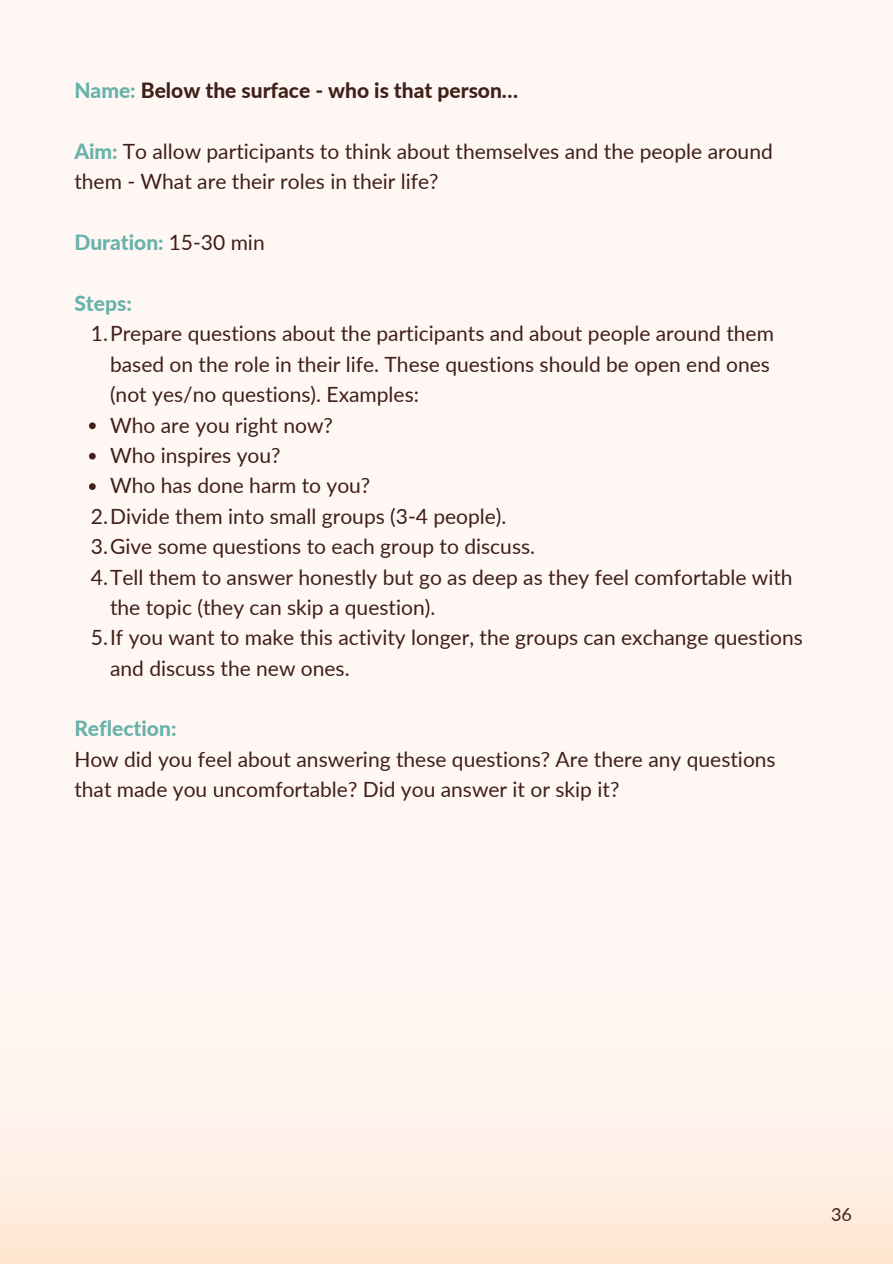
<style>
.page{position:relative;width:893px;height:1264px;background:#fff}
.page>*{position:absolute;margin:0;border:0;box-sizing:border-box;transform-origin:0 0}
.t1{font:21px/30.3px "Lato";color:#402018}
.t2{font:800 21px "Lato";color:#402018}
.t3{font:800 21px "Lato";color:#67b2ab}
.t4{font:18px "Lato";color:#402018}
.s1{color:#67b2ab}
.s2{font-weight:800;color:#67b2ab}
.s3{font-weight:400;color:#402018}
</style>
<div class="page">
<div style="left:0;top:0;width:892px;height:1263px;background:#fff7f4"></div>
<div style="left:0;top:797px;width:892px;height:466px;background:linear-gradient(to bottom,#fffafb,#ffecde)"></div>
<svg style="left:89px;top:422px;width:7px;height:7px"></svg>
<svg style="left:89px;top:453px;width:7px;height:6px"></svg>
<svg style="left:89px;top:483px;width:7px;height:7px"></svg>
<p class="t2" style="left:74px;top:77px;width:445px"><span class="s1">Name:</span> Below the surface - who is that person…</p>
<p class="t1" style="left:74px;top:136px;width:700px"><span class="s2">Aim:</span> To allow participants to think about themselves and the people around them - What are their roles in their life?</p>
<p class="t3" style="left:74px;top:229px;width:192px">Duration: <span class="s3">15-30 min</span></p>
<p class="t3" style="left:74px;top:290px;width:59px">Steps:</p>
<p class="t1" style="left:110px;top:318px;width:665px;text-indent:-19px">1.Prepare questions about the participants and about people around them based on the role in their life. These questions should be open end ones (not yes/no questions). Examples:</p>
<p class="t1" style="left:110px;top:409px;width:224px">Who are you right now?</p>
<p class="t1" style="left:110px;top:439px;width:172px">Who inspires you?</p>
<p class="t1" style="left:110px;top:470px;width:262px">Who has done harm to you?</p>
<p class="t1" style="left:91px;top:500px;width:417px">2.Divide them into small groups (3-4 people).</p>
<p class="t1" style="left:91px;top:531px;width:446px">3.Give some questions to each group to discuss.</p>
<p class="t1" style="left:110px;top:561px;width:684px;text-indent:-19px">4.Tell them to answer honestly but go as deep as they feel comfortable with the topic (they can skip a question).</p>
<p class="t1" style="left:110px;top:622px;width:694px;text-indent:-19px">5.If you want to make this activity longer, the groups can exchange questions and discuss the new ones.</p>
<p class="t3" style="left:74px;top:715px;width:104px">Reflection:</p>
<p class="t1" style="left:74px;top:743px;width:702px">How did you feel about answering these questions? Are there any questions that made you uncomfortable? Did you answer it or skip it?</p>
<p class="t4" style="left:831px;top:1203px;width:22px">36</p>
</div>
